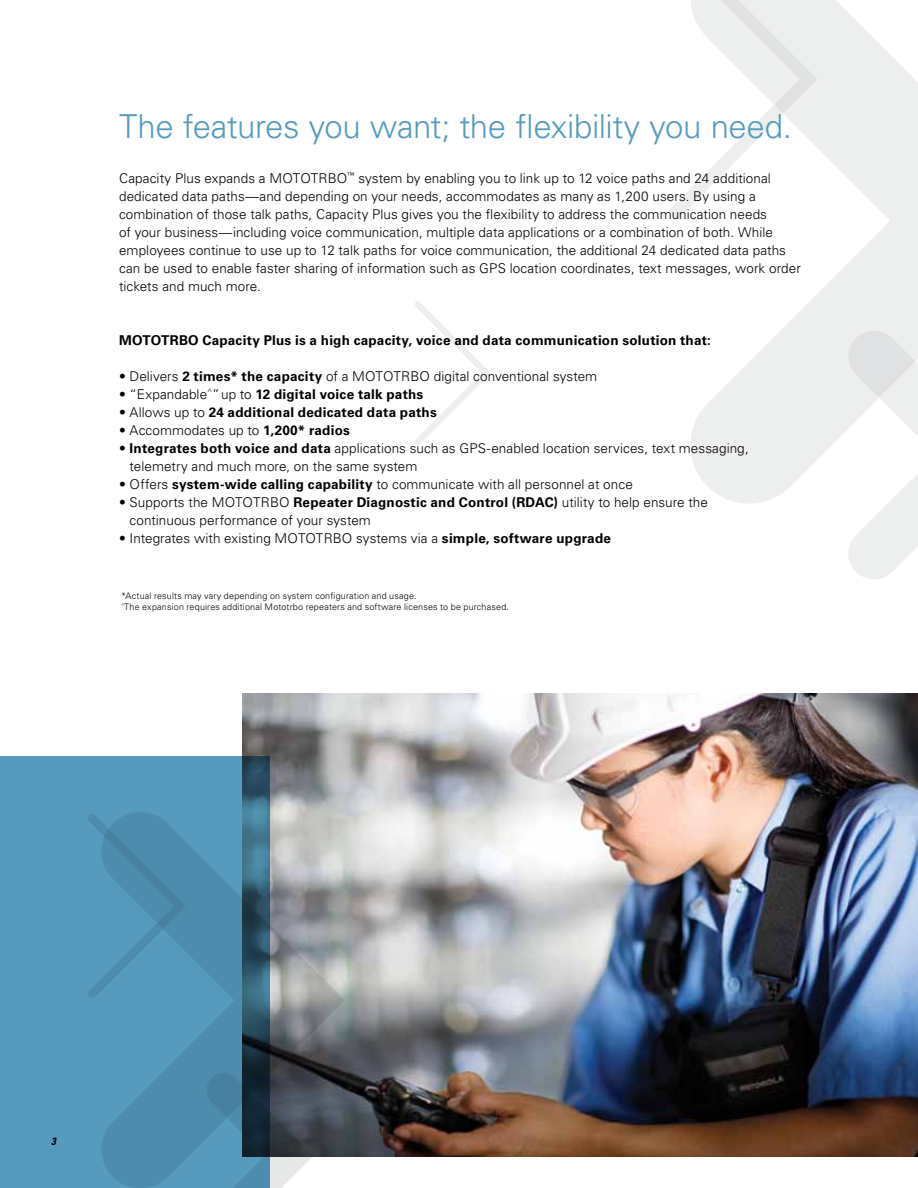
<style>
.page{position:relative;width:918px;height:1188px;background:#fff}
.page>*{position:absolute;margin:0;border:0;box-sizing:border-box;transform-origin:0 0}
.t1{font:300 33px "Univers LT Std";letter-spacing:-.015em;color:#569bbe}
.t2{font:300 13.5px/18px "Univers LT Std";letter-spacing:.005em;color:#000}
.t3{font:700 13.5px "Univers LT Std";letter-spacing:.02em;color:#000}
.t4{font:italic 700 condensed 10.5px "Univers LT Std";color:#000}
.t5{font:300 9px/10.8px "Univers LT Std";letter-spacing:.02em;color:#000}
.s1{font-weight:700}
.s2{font-weight:300}
</style>
<div class="page">
<svg style="left:415px;top:301px;width:75px;height:144px"></svg>
<svg style="left:690px;top:0;width:228px;height:504px;fill:#edeeee"></svg>
<svg style="left:846px;top:330px;width:72px;height:249px"></svg>
<svg style="left:670px;top:0;width:148px;height:218px"></svg>
<img style="left:243px;top:693px;width:675px;height:464px">
<div style="left:0;top:756px;width:270px;height:432px;background:#569bbe"></div>
<svg style="left:102px;top:812px;width:243px;height:376px"></svg>
<svg style="left:205px;top:1073px;width:108px;height:115px"></svg>
<svg style="left:88px;top:814px;width:98px;height:184px"></svg>
<h1 class="t1" style="left:119px;top:106px;width:674px">The features you want; the flexibility you need.</h1>
<p class="t2" style="left:119px;top:169px;width:683px">Capacity Plus expands a MOTOTRBO<sup>™</sup> system by enabling you to link up to 12 voice paths and 24 additional dedicated data paths—and depending on your needs, accommodates as many as 1,200 users. By using a combination of those talk paths, Capacity Plus gives you the flexibility to address the communication needs<br>of your business—including voice communication, multiple data applications or a combination of both. While employees continue to use up to 12 talk paths for voice communication, the additional 24 dedicated data paths can be used to enable faster sharing of information such as GPS location coordinates, text messages, work order tickets and much more.</p>
<p class="t3" style="left:119px;top:332px;width:593px">MOTOTRBO Capacity Plus is a high capacity, voice and data communication solution that:</p>
<p class="t2" style="left:119px;top:367px;width:480px">• Delivers <span class="s1">2 times* the capacity</span> of a MOTOTRBO digital conventional system</p>
<p class="t3" style="left:119px;top:386px;width:306px"><span class="s2">• “Expandable</span><sup>^</sup><span class="s2">” up to</span> 12 digital voice talk paths</p>
<p class="t3" style="left:119px;top:404px;width:319px"><span class="s2">• Allows up to</span> 24 additional dedicated data paths</p>
<p class="t2" style="left:119px;top:421px;width:232px">• Accommodates up to <span class="s1">1,200* radios</span></p>
<p class="t2" style="left:130px;top:439px;width:621px;text-indent:-11px">• <span class="s1">Integrates both voice and data</span> applications such as GPS-enabled location services, text messaging, telemetry and much more, on the same system</p>
<p class="t2" style="left:119px;top:475px;width:515px">• Offers <span class="s1">system-wide calling capability</span> to communicate with all personnel at once</p>
<p class="t2" style="left:130px;top:493px;width:580px;text-indent:-11px">• Supports the MOTOTRBO <span class="s1">Repeater Diagnostic and Control (RDAC)</span> utility to help ensure the continuous performance of your system</p>
<p class="t2" style="left:119px;top:529px;width:493px">• Integrates with existing MOTOTRBO systems via a <span class="s1">simple, software upgrade</span></p>
<p class="t5" style="left:121px;top:590px;width:390px">*Actual results may vary depending on system configuration and usage.<br><sup>^</sup>The expansion requires additional Mototrbo repeaters and software licenses to be purchased.</p>
<p class="t4" style="left:51px;top:1134px;width:6px">3</p>
</div>
